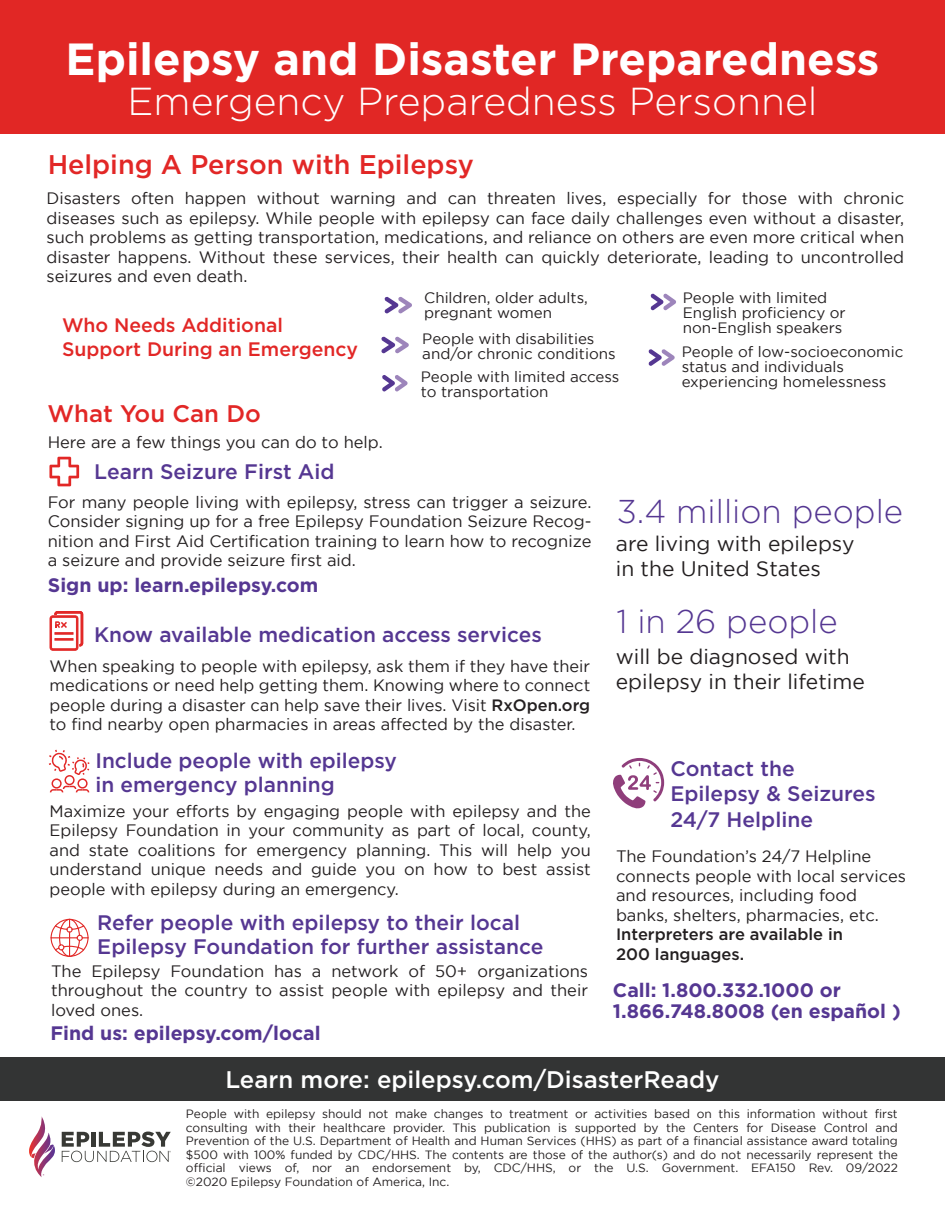
<style>
.page{position:relative;width:945px;height:1215px;background:#fff}
.page>*{position:absolute;margin:0;border:0;box-sizing:border-box;transform-origin:0 0}
.t1{font:700 45px "Gotham";color:#fff}
.t2{font:300 39px "Gotham";color:#fff}
.t3{font:300 33px "Gotham";color:#553792}
.t4{font:500 27px "Gotham";color:#e22726}
.t5{font:500 24px "Gotham";color:#fff}
.t6{font:500 24px "Gotham";color:#e22726}
.t7{font:500 21px/25.5px "Gotham";color:#553792}
.t8{font:21px/25.2px "Gotham";color:#231f20}
.t9{font:700 19.5px/21px "Gotham";color:#553792}
.t10{font:500 19.5px/24px "Gotham";color:#e22726}
.t11{font:16.5px/19.5px "Gotham";color:#231f20;text-align:justify}
.t12{font:500 16.5px/19.5px "Gotham";color:#231f20}
.t13{font:15px/15px "Gotham";color:#231f20}
.t14{font:12px/13.5px "Gotham";color:#231f20;text-align:justify}
.s1{font-weight:500}
</style>
<div class="page">
<svg style="left:49px;top:611px;width:34px;height:40px"></svg>
<div style="left:0;top:0;width:945px;height:133px;background:#e12725"></div>
<div style="left:0;top:1057px;width:945px;height:43px;background:#333434"></div>
<svg style="left:384px;top:297px;width:28px;height:16px"></svg>
<svg style="left:381px;top:336px;width:28px;height:17px"></svg>
<svg style="left:382px;top:375px;width:26px;height:16px"></svg>
<svg style="left:650px;top:293px;width:26px;height:17px"></svg>
<svg style="left:648px;top:349px;width:27px;height:17px"></svg>
<svg style="left:49px;top:457px;width:30px;height:29px"></svg>
<svg style="left:613px;top:758px;width:51px;height:51px"></svg>
<svg style="left:49px;top:750px;width:40px;height:42px"></svg>
<svg style="left:50px;top:918px;width:39px;height:39px"></svg>
<svg style="left:29px;top:1116px;width:26px;height:61px"></svg>
<svg style="left:62px;top:1132px;width:109px;height:30px"></svg>
<h1 class="t1" style="left:66px;top:33px;width:815px">Epilepsy and Disaster Preparedness</h1>
<h2 class="t2" style="left:127px;top:80px;width:692px">Emergency Preparedness Personnel</h2>
<h3 class="t4" style="left:48px;top:146px;width:428px">Helping A Person with Epilepsy</h3>
<p class="t11" style="left:47px;top:188px;width:859px">Disasters often happen without warning and can threaten lives, especially for those with chronic diseases such as epilepsy. While people with epilepsy can face daily challenges even without a disaster, such problems as getting transportation, medications, and reliance on others are even more critical when disaster happens. Without these services, their health can quickly deteriorate, leading to uncontrolled seizures and even death.</p>
<p class="t10" style="left:62px;top:313px;width:298px">Who Needs Additional<br>Support During an Emergency</p>
<h3 class="t6" style="left:48px;top:398px;width:215px">What You Can Do</h3>
<p class="t11" style="left:48px;top:432px;width:337px">Here are a few things you can do to help.</p>
<p class="t13" style="left:424px;top:290px;width:165px">Children, older adults, pregnant women</p>
<p class="t13" style="left:683px;top:290px;width:164px">People with limited<br>English proficiency or non-English speakers</p>
<p class="t13" style="left:422px;top:331px;width:195px">People with disabilities and/or chronic conditions</p>
<p class="t13" style="left:421px;top:369px;width:200px">People with limited access to transportation</p>
<p class="t13" style="left:682px;top:344px;width:223px">People of low-socioeconomic status and individuals experiencing homelessness</p>
<p class="t7" style="left:94px;top:459px;width:242px">Learn Seizure First Aid</p>
<p class="t11" style="left:48px;top:492px;width:545px">For many people living with epilepsy, stress can trigger a seizure.<br>Consider signing up for a free Epilepsy Foundation Seizure Recog&shy;nition and First Aid Certification training to learn how to recognize a seizure and provide seizure first aid.</p>
<p class="t9" style="left:48px;top:574px;width:272px">Sign up: learn.epilepsy.com</p>
<p class="t7" style="left:94px;top:621px;width:449px">Know available medication access services</p>
<p class="t11" style="left:49px;top:656px;width:542px">When speaking to people with epilepsy, ask them if they have their medications or need help getting them. Knowing where to connect people during a disaster can help save their lives. Visit <span class="s1">RxOpen.org </span>to find nearby open pharmacies in areas affected by the disaster.</p>
<p class="t7" style="left:95px;top:748px;width:303px;line-height:24px">Include people with epilepsy in emergency planning</p>
<p class="t11" style="left:50px;top:801px;width:543px">Maximize your efforts by engaging people with epilepsy and the Epilepsy Foundation in your community as part of local, county, and state coalitions for emergency planning. This will help you understand unique needs and guide you on how to best assist people with epilepsy during an emergency.</p>
<p class="t7" style="left:97px;top:910px;width:448px;line-height:24px">Refer people with epilepsy to their local<br>Epilepsy Foundation for further assistance</p>
<p class="t11" style="left:51px;top:961px;width:539px">The Epilepsy Foundation has a network of 50+ organizations throughout the country to assist people with epilepsy and their loved ones.</p>
<p class="t9" style="left:50px;top:1022px;width:272px">Find us: epilepsy.com/local</p>
<h3 class="t3" style="left:617px;top:493px;width:288px">3.4 million people</h3>
<p class="t8" style="left:616px;top:530px;width:240px">are living with epilepsy in the United States</p>
<h3 class="t3" style="left:616px;top:604px;width:223px">1 in 26 people</h3>
<p class="t8" style="left:616px;top:643px;width:250px">will be diagnosed with epilepsy in their lifetime</p>
<p class="t7" style="left:671px;top:755px;width:207px">Contact the<br>Epilepsy &amp; Seizures<br>24/7 Helpline</p>
<p class="t11" style="left:616px;top:847px;width:292px;text-align:left">The Foundation’s 24/7 Helpline connects people with local services and resources, including food banks, shelters, pharmacies, etc.</p>
<p class="t12" style="left:616px;top:925px;width:229px">Interpreters are available in<br>200 languages.</p>
<p class="t9" style="left:613px;top:979px;width:289px">Call: 1.800.332.1000 or<br>1.866.748.8008 (en español )</p>
<h3 class="t5" style="left:225px;top:1064px;width:496px">Learn more: epilepsy.com/DisasterReady</h3>
<p class="t14" style="left:186px;top:1107px;width:713px">People with epilepsy should not make changes to treatment or activities based on this information without first consulting with their healthcare provider. This publication is supported by the Centers for Disease Control and Prevention of the U.S. Department of Health and Human Services (HHS) as part of a financial assistance award totaling $500 with 100% funded by CDC/HHS. The contents are those of the author(s) and do not necessarily represent the official views of, nor an endorsement by, CDC/HHS, or the U.S. Government. EFA150 Rev. 09/2022 ©2020 Epilepsy Foundation of America, Inc.</p>
</div>
